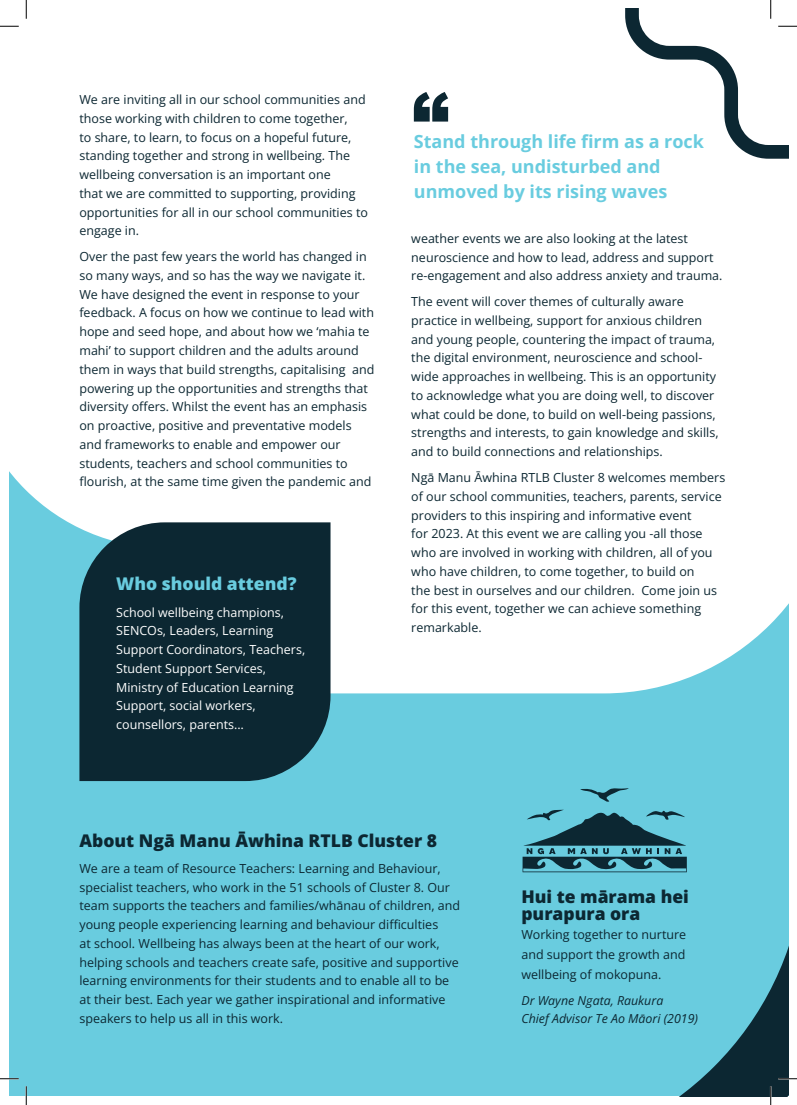
<style>
.page{position:relative;width:797px;height:1105px;background:#fff}
.page>*{position:absolute;margin:0;border:0;box-sizing:border-box;transform-origin:0 0}
.t1{font:700 18px/25px "Open Sans";color:#69ccdf}
.t2{font:800 17.5px/17.5px "Open Sans";color:#0c2732}
.t3{font:800 17.5px "Open Sans";color:#69ccdf}
.t4{font:12.5px/18.8px "Open Sans";color:#0c2732}
.t5{font:12.5px/18.8px "Open Sans";color:#fff}
.t6{font:italic 12.38px/17.5px "Open Sans";color:#0c2732}
</style>
<div class="page">
<div style="left:9px;top:9px;width:779px;height:1087px;background:#69ccdf"></div>
<div style="left:330px;top:9px;width:458px;height:684px;background:#fff"></div>
<div style="left:9px;top:9px;width:564px;height:539px;background:#fff"></div>
<svg style="left:580px;top:788px;width:49px;height:14px"></svg>
<svg style="left:523px;top:810px;width:163px;height:36px"></svg>
<div style="left:79px;top:522px;width:251px;height:259px;background:#0c2732"></div>
<svg style="left:414px;top:92px;width:34px;height:30px"></svg>
<svg style="left:522px;top:848px;width:266px;height:248px"></svg>
<svg style="left:0;top:25px;width:19px;height:2px"></svg>
<svg style="left:0;top:1078px;width:19px;height:1px"></svg>
<svg style="left:778px;top:1078px;width:19px;height:1px"></svg>
<svg style="left:25px;top:0;width:2px;height:19px"></svg>
<svg style="left:25px;top:1086px;width:2px;height:19px"></svg>
<svg style="left:625px;top:0;width:172px;height:159px;background:#dfe3e4"></svg>
<svg style="left:770px;top:1086px;width:1px;height:19px"></svg>
<p class="t4" style="left:79px;top:90px;width:290px">We are inviting all in our school communities and those working with children to come together,<br>to share, to learn, to focus on a hopeful future, standing together and strong in wellbeing. The wellbeing conversation is an important one<br>that we are committed to supporting, providing opportunities for all in our school communities to engage in.</p>
<p class="t4" style="left:79px;top:247px;width:296px">Over the past few years the world has changed in so many ways, and so has the way we navigate it.<br>We have designed the event in response to your feedback. A focus on how we continue to lead with hope and seed hope, and about how we ‘mahia te mahi’ to support children and the adults around them in ways that build strengths, capitalising and powering up the opportunities and strengths that diversity offers. Whilst the event has an emphasis on proactive, positive and preventative models and frameworks to enable and empower our students, teachers and school communities to flourish, at the same time given the pandemic and</p>
<h2 class="t3" style="left:116px;top:571px;width:182px">Who should attend?</h2>
<p class="t5" style="left:116px;top:602px;width:190px">School wellbeing champions,<br>SENCOs, Leaders, Learning<br>Support Coordinators, Teachers,<br>Student Support Services,<br>Ministry of Education Learning<br>Support, social workers, counsellors, parents…</p>
<h1 class="t1" style="left:414px;top:128px;width:291px">Stand through life firm as a rock in the sea, undisturbed and unmoved by its rising waves</h1>
<p class="t4" style="left:411px;top:229px;width:313px">weather events we are also looking at the latest neuroscience and how to lead, address and support re-engagement and also address anxiety and trauma.</p>
<p class="t4" style="left:411px;top:292px;width:309px">The event will cover themes of culturally aware practice in wellbeing, support for anxious children and young people, countering the impact of trauma, the digital environment, neuroscience and school&shy;wide approaches in wellbeing. This is an opportunity to acknowledge what you are doing well, to discover what could be done, to build on well-being passions, strengths and interests, to gain knowledge and skills, and to build connections and relationships.</p>
<p class="t4" style="left:411px;top:468px;width:315px">Ngā Manu Āwhina RTLB Cluster 8 welcomes members of our school communities, teachers, parents, service providers to this inspiring and informative event<br>for 2023. At this event we are calling you -all those who are involved in working with children, all of you who have children, to come together, to build on<br>the best in ourselves and our children. Come join us for this event, together we can achieve something remarkable.</p>
<h2 class="t2" style="left:79px;top:831px;width:359px">About Ngā Manu Āwhina RTLB Cluster 8</h2>
<p class="t4" style="left:79px;top:859px;width:382px">We are a team of Resource Teachers: Learning and Behaviour, specialist teachers, who work in the 51 schools of Cluster 8. Our team supports the teachers and families/whānau of children, and young people experiencing learning and behaviour difficulties<br>at school. Wellbeing has always been at the heart of our work, helping schools and teachers create safe, positive and supportive learning environments for their students and to enable all to be at their best. Each year we gather inspirational and informative speakers to help us all in this work.</p>
<h2 class="t2" style="left:521px;top:887px;width:169px">Hui te mārama hei purapura ora</h2>
<p class="t4" style="left:521px;top:924px;width:166px;line-height:20px;text-align:justify">Working together to nurture and support the growth and wellbeing of mokopuna.</p>
<p class="t6" style="left:521px;top:991px;width:178px">Dr Wayne Ngata, Raukura<br>Chief Advisor Te Ao Māori (2019)</p>
</div>
